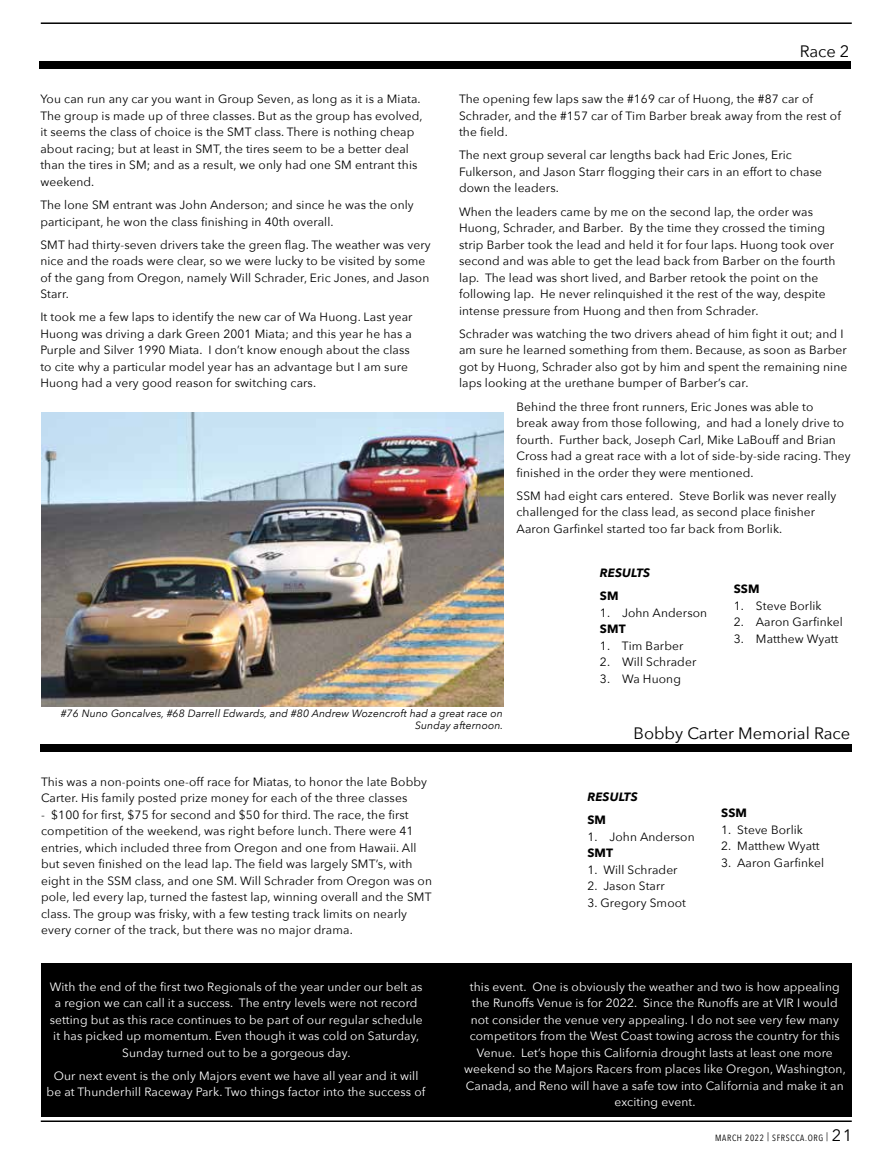
<style>
.page{position:relative;width:891px;height:1161px;background:#fff}
.page>*{position:absolute;margin:0;border:0;box-sizing:border-box;transform-origin:0 0}
.t1{font:16.5px "Avenir Next";color:#000}
.t2{font:12px/16.5px "Avenir Next";letter-spacing:.01em;color:#000}
.t3{font:12px/16.5px "Avenir Next";letter-spacing:.01em;color:#fff;text-align:center}
.t4{font:700 12px "Avenir Next";letter-spacing:.01em;color:#000}
.t5{font:italic 700 12px "Avenir Next";letter-spacing:.01em;color:#000}
.t6{font:italic 10.5px/12px "Avenir Next";letter-spacing:.01em;color:#000;text-align:right}
.t7{font:9px "Avenir Next Condensed";letter-spacing:.075em;color:#000}
.s1{font-family:"Avenir Next";font-size:16.5px}
</style>
<div class="page">
<hr style="left:41px;top:22px;width:811px;height:2px;background:#000">
<hr style="left:41px;top:1120px;width:811px;height:2px;background:#000">
<div style="left:41px;top:963px;width:811px;height:154px;background:#000"></div>
<div style="left:39px;top:61px;width:812px;height:8px;background:#000"></div>
<div style="left:40px;top:744px;width:811px;height:8px;background:#000"></div>
<img style="left:41px;top:413px;width:462px;height:294px">
<p class="t2" style="left:40px;top:90px;width:384px">You can run any car you want in Group Seven, as long as it is a Miata.<br>The group is made up of three classes. But as the group has evolved, it seems the class of choice is the SMT class. There is nothing cheap about racing; but at least in SMT, the tires seem to be a better deal than the tires in SM; and as a result, we only had one SM entrant this weekend.</p>
<p class="t2" style="left:40px;top:196px;width:375px">The lone SM entrant was John Anderson; and since he was the only participant, he won the class finishing in 40th overall.</p>
<p class="t2" style="left:40px;top:236px;width:392px">SMT had thirty-seven drivers take the green flag. The weather was very nice and the roads were clear, so we were lucky to be visited by some of the gang from Oregon, namely Will Schrader, Eric Jones, and Jason Starr.</p>
<p class="t2" style="left:40px;top:309px;width:374px">It took me a few laps to identify the new car of Wa Huong. Last year Huong was driving a dark Green 2001 Miata; and this year he has a Purple and Silver 1990 Miata. I don’t know enough about the class to cite why a particular model year has an advantage but I am sure Huong had a very good reason for switching cars.</p>
<h1 class="t1" style="left:800px;top:37px;width:51px">Race 2</h1>
<p class="t2" style="left:459px;top:90px;width:383px">The opening few laps saw the #169 car of Huong, the #87 car of<br>Schrader, and the #157 car of Tim Barber break away from the rest of the field.</p>
<p class="t2" style="left:459px;top:147px;width:365px">The next group several car lengths back had Eric Jones, Eric<br>Fulkerson, and Jason Starr flogging their cars in an effort to chase down the leaders.</p>
<p class="t2" style="left:459px;top:203px;width:378px">When the leaders came by me on the second lap, the order was Huong, Schrader, and Barber. By the time they crossed the timing strip Barber took the lead and held it for four laps. Huong took over second and was able to get the lead back from Barber on the fourth lap. The lead was short lived, and Barber retook the point on the following lap. He never relinquished it the rest of the way, despite intense pressure from Huong and then from Schrader.</p>
<p class="t2" style="left:459px;top:325px;width:390px">Schrader was watching the two drivers ahead of him fight it out; and I am sure he learned something from them. Because, as soon as Barber got by Huong, Schrader also got by him and spent the remaining nine laps looking at the urethane bumper of Barber’s car.</p>
<p class="t2" style="left:517px;top:398px;width:336px">Behind the three front runners, Eric Jones was able to<br>break away from those following, and had a lonely drive to fourth. Further back, Joseph Carl, Mike LaBouff and Brian Cross had a great race with a lot of side-by-side racing. They finished in the order they were mentioned.</p>
<p class="t2" style="left:517px;top:487px;width:321px">SSM had eight cars entered. Steve Borlik was never really challenged for the class lead, as second place finisher<br>Aaron Garfinkel started too far back from Borlik.</p>
<p class="t5" style="left:600px;top:562px;width:52px">RESULTS</p>
<p class="t4" style="left:600px;top:585px;width:20px">SM</p>
<p class="t2" style="left:600px;top:604px;width:109px">1. John Anderson</p>
<p class="t4" style="left:600px;top:618px;width:27px">SMT</p>
<p class="t2" style="left:600px;top:637px;width:85px">1. Tim Barber</p>
<p class="t2" style="left:600px;top:653px;width:98px">2. Will Schrader</p>
<p class="t2" style="left:600px;top:670px;width:82px">3. Wa Huong</p>
<p class="t4" style="left:734px;top:579px;width:27px">SSM</p>
<p class="t2" style="left:734px;top:597px;width:89px">1. Steve Borlik</p>
<p class="t2" style="left:734px;top:613px;width:111px">2. Aaron Garfinkel</p>
<p class="t2" style="left:734px;top:630px;width:106px">3. Matthew Wyatt</p>
<p class="t6" style="left:61px;top:707px;width:444px">#76 Nuno Goncalves, #68 Darrell Edwards, and #80 Andrew Wozencroft had a great race on<br>Sunday afternoon.</p>
<p class="t2" style="left:41px;top:773px;width:387px">This was a non-points one-off race for Miatas, to honor the late Bobby<br>Carter. His family posted prize money for each of the three classes</p>
<p class="t2" style="left:41px;top:806px;width:392px">- $100 for first, $75 for second and $50 for third. The race, the first competition of the weekend, was right before lunch. There were 41 entries, which included three from Oregon and one from Hawaii. All but seven finished on the lead lap. The field was largely SMT’s, with eight in the SSM class, and one SM. Will Schrader from Oregon was on pole, led every lap, turned the fastest lap, winning overall and the SMT class. The group was frisky, with a few testing track limits on nearly every corner of the track, but there was no major drama.</p>
<h1 class="t1" style="left:634px;top:720px;width:218px">Bobby Carter Memorial Race</h1>
<p class="t5" style="left:587px;top:786px;width:52px">RESULTS</p>
<p class="t4" style="left:587px;top:810px;width:20px">SM</p>
<p class="t2" style="left:587px;top:828px;width:109px">1. John Anderson</p>
<p class="t4" style="left:587px;top:843px;width:27px">SMT</p>
<p class="t2" style="left:587px;top:861px;width:92px">1. Will Schrader</p>
<p class="t2" style="left:587px;top:877px;width:79px">2. Jason Starr</p>
<p class="t2" style="left:587px;top:894px;width:100px">3. Gregory Smoot</p>
<p class="t4" style="left:721px;top:803px;width:27px">SSM</p>
<p class="t2" style="left:721px;top:821px;width:83px">1. Steve Borlik</p>
<p class="t2" style="left:721px;top:838px;width:100px">2. Matthew Wyatt</p>
<p class="t2" style="left:721px;top:854px;width:104px">3. Aaron Garfinkel</p>
<p class="t3" style="left:50px;top:978px;width:375px">With the end of the first two Regionals of the year under our belt as a region we can call it a success. The entry levels were not record setting but as this race continues to be part of our regular schedule it has picked up momentum. Even though it was cold on Saturday, Sunday turned out to be a gorgeous day.</p>
<p class="t3" style="left:47px;top:1067px;width:380px">Our next event is the only Majors event we have all year and it will be at Thunderhill Raceway Park. Two things factor into the success of</p>
<p class="t3" style="left:464px;top:978px;width:383px">this event. One is obviously the weather and two is how appealing the Runoffs Venue is for 2022. Since the Runoffs are at VIR I would not consider the venue very appealing. I do not see very few many competitors from the West Coast towing across the country for this Venue. Let’s hope this California drought lasts at least one more weekend so the Majors Racers from places like Oregon, Washington, Canada, and Reno will have a safe tow into California and make it an exciting event.</p>
<p class="t7" style="left:715px;top:1130px;width:139px">MARCH 2022 | SFRSCCA.ORG | <span class="s1">21</span></p>
</div>
